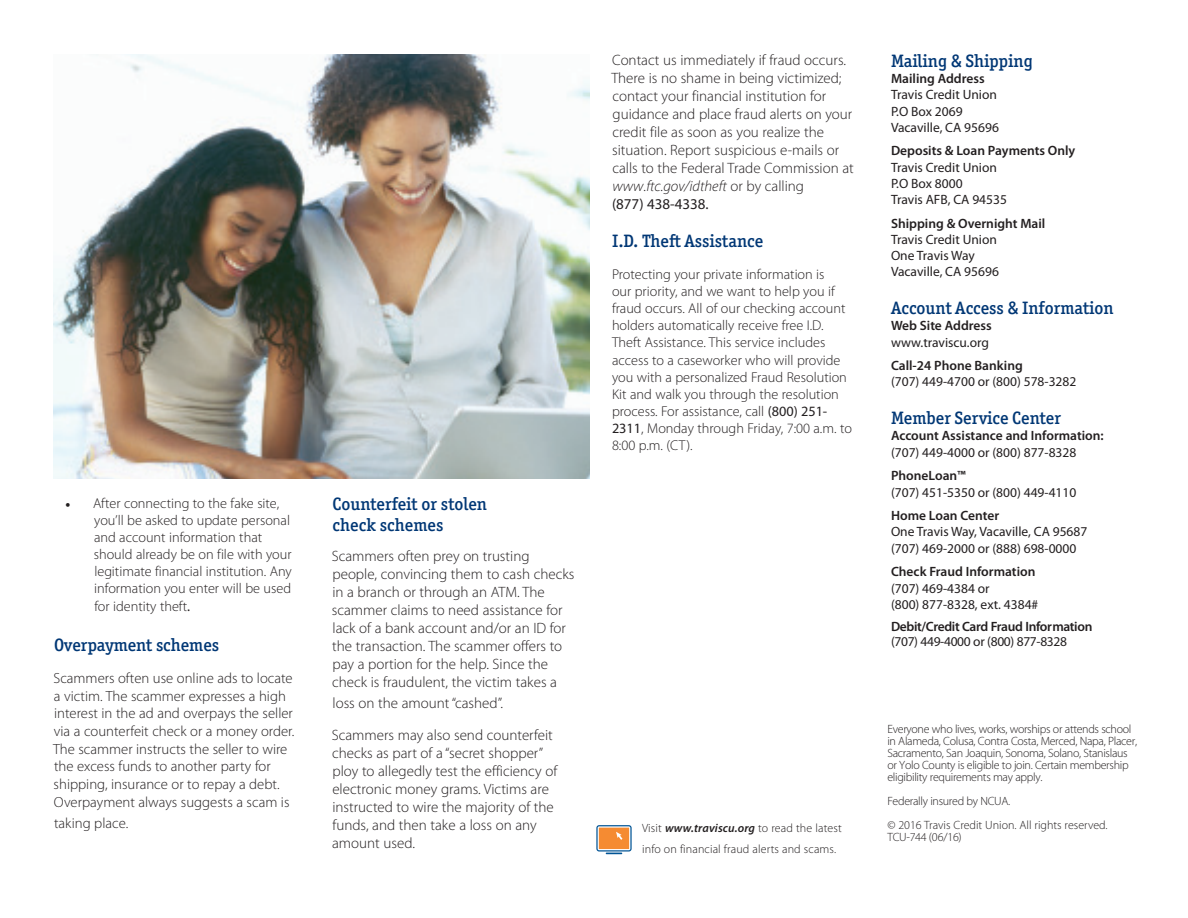
<style>
.page{position:relative;width:1188px;height:918px;background:#fff}
.page>*{position:absolute;margin:0;border:0;box-sizing:border-box;transform-origin:0 0}
.t1{font:500 18px/21px "Officina Serif ITC Pro";color:#013775}
.t2{font:300 15px/18px "Myriad Pro";color:#231f20}
.t3{font:300 14.7px/17.7px "Myriad Pro";color:#231f20}
.t4{font:300 14.25px/17.1px "Myriad Pro";color:#231f20}
.t5{font:13.5px/16.2px "Myriad Pro";color:#231f20}
.t6{font:600 13.5px "Myriad Pro";color:#231f20}
.t7{font:600 13.5px/15px "Myriad Pro";letter-spacing:-.025em;color:#231f20}
.t8{font:300 12px/12px "Myriad Pro";letter-spacing:-.025em;color:#231f20}
.t9{font:300 12px/21px "Myriad Pro";letter-spacing:.01em;color:#231f20}
.t10{font:300 12px/12px "Myriad Pro";color:#231f20}
.s1{font-family:"Minion Pro";font-weight:400}
.s2{font-weight:400}
.s3{font-style:italic}
.s4{font-weight:600;font-style:italic}
</style>
<div class="page">
<img style="left:53px;top:54px;width:537px;height:425px">
<svg style="left:596px;top:825px;width:36px;height:29px"></svg>
<p class="t4" style="left:94px;top:495px;width:200px;text-indent:-29px"><span class="s1">•</span> After connecting to the fake site, you’ll be asked to update personal and account information that should already be on file with your legitimate financial institution. Any information you enter will be used for identity theft<span class="s2">.</span></p>
<p class="t1" style="left:54px;top:634px;width:166px">Overpayment schemes</p>
<p class="t3" style="left:53px;top:670px;width:243px">Scammers often use online ads to locate a victim. The scammer expresses a high interest in the ad and overpays the seller via a counterfeit check or a money order.<br>The scammer instructs the seller to wire the excess funds to another party for shipping, insurance or to repay a debt.<br>Overpayment always suggests a scam is</p>
<p class="t3" style="left:54px;top:814px;width:76px">taking place.</p>
<p class="t1" style="left:332px;top:493px;width:156px">Counterfeit or stolen check schemes</p>
<p class="t2" style="left:332px;top:547px;width:244px">Scammers often prey on trusting people, convincing them to cash checks in a branch or through an ATM. The scammer claims to need assistance for lack of a bank account and/or an ID for the transaction. The scammer offers to pay a portion for the help. Since the check is fraudulent, the victim takes a</p>
<p class="t2" style="left:333px;top:694px;width:172px">loss on the amount “cashed”.</p>
<p class="t2" style="left:332px;top:726px;width:227px">Scammers may also send counterfeit checks as part of a “secret shopper” ploy to allegedly test the efficiency of electronic money grams. Victims are instructed to wire the majority of the funds, and then take a loss on any amount used.</p>
<p class="t2" style="left:611px;top:52px;width:244px">Contact us immediately if fraud occurs.<br>There is no shame in being victimized; contact your financial institution for guidance and place fraud alerts on your credit file as soon as you realize the situation. Report suspicious e-mails or calls to the Federal Trade Commission at <span class="s3">www.ftc.gov/idtheft</span> or by calling<br><span class="s2">(877) 438-4338.</span></p>
<p class="t1" style="left:891px;top:50px;width:143px">Mailing &amp; Shipping</p>
<p class="t6" style="left:891px;top:71px;width:95px">Mailing Address</p>
<p class="t5" style="left:891px;top:87px;width:107px">Travis Credit Union</p>
<p class="t5" style="left:891px;top:103px;width:73px">P.O Box 2069</p>
<p class="t5" style="left:891px;top:119px;width:109px">Vacaville, CA 95696</p>
<p class="t6" style="left:891px;top:143px;width:186px">Deposits &amp; Loan Payments Only</p>
<p class="t5" style="left:891px;top:159px;width:107px">Travis Credit Union</p>
<p class="t5" style="left:891px;top:175px;width:73px">P.O Box 8000</p>
<p class="t5" style="left:891px;top:192px;width:117px">Travis AFB, CA 94535</p>
<p class="t6" style="left:891px;top:216px;width:156px">Shipping &amp; Overnight Mail</p>
<p class="t5" style="left:891px;top:232px;width:107px">Travis Credit Union</p>
<p class="t5" style="left:891px;top:248px;width:85px">One Travis Way</p>
<p class="t5" style="left:891px;top:264px;width:109px">Vacaville, CA 95696</p>
<p class="t1" style="left:891px;top:297px;width:224px">Account Access &amp; Information</p>
<p class="t6" style="left:891px;top:318px;width:102px">Web Site Address</p>
<p class="t5" style="left:891px;top:334px;width:100px">www.traviscu.org</p>
<p class="t6" style="left:891px;top:358px;width:133px">Call-24 Phone Banking</p>
<p class="t5" style="left:891px;top:374px;width:187px">(707) 449-4700 or (800) 578-3282</p>
<p class="t1" style="left:891px;top:407px;width:171px">Member Service Center</p>
<p class="t6" style="left:891px;top:428px;width:214px">Account Assistance and Information:</p>
<p class="t5" style="left:891px;top:444px;width:187px">(707) 449-4000 or (800) 877-8328</p>
<p class="t6" style="left:891px;top:468px;width:76px">PhoneLoan™</p>
<p class="t5" style="left:891px;top:484px;width:187px">(707) 451-5350 or (800) 449-4110</p>
<p class="t6" style="left:891px;top:508px;width:110px">Home Loan Center</p>
<p class="t5" style="left:891px;top:524px;width:198px">One Travis Way, Vacaville, CA 95687</p>
<p class="t5" style="left:891px;top:540px;width:187px">(707) 469-2000 or (888) 698-0000</p>
<p class="t6" style="left:891px;top:564px;width:146px">Check Fraud Information</p>
<p class="t5" style="left:891px;top:580px;width:149px">(707) 469-4384 or<br>(800) 877-8328, ext. 4384#</p>
<p class="t7" style="left:891px;top:619px;width:203px">Debit/Credit Card Fraud Information <span class="s2">(707) 449-4000 or (800) 877-8328</span></p>
<p class="t1" style="left:612px;top:230px;width:153px">I.D. Theft Assistance</p>
<p class="t4" style="left:612px;top:266px;width:241px">Protecting your private information is<br>our priority, and we want to help you if fraud occurs. All of our checking account holders automatically receive free I.D.<br>Theft Assistance. This service includes access to a caseworker who will provide you with a personalized Fraud Resolution Kit and walk you through the resolution process. For assistance, call <span class="s2">(800) 251- 2311</span>, Monday through Friday, 7:00 a.m. to 8:00 p.m. (CT).</p>
<p class="t9" style="left:642px;top:818px;width:201px">Visit <span class="s4">www.traviscu.org</span> to read the latest info on financial fraud alerts and scams.</p>
<p class="t8" style="left:887px;top:723px;width:251px">Everyone who lives, works, worships or attends school in Alameda, Colusa, Contra Costa, Merced, Napa, Placer, Sacramento, San Joaquin, Sonoma, Solano, Stanislaus or Yolo County is eligible to join. Certain membership eligibility requirements may apply.</p>
<p class="t8" style="left:887px;top:795px;width:124px">Federally insured by NCUA.</p>
<p class="t10" style="left:887px;top:819px;width:222px">© 2016 Travis Credit Union. All rights reserved.<br>TCU-744 (06/16)</p>
</div>
